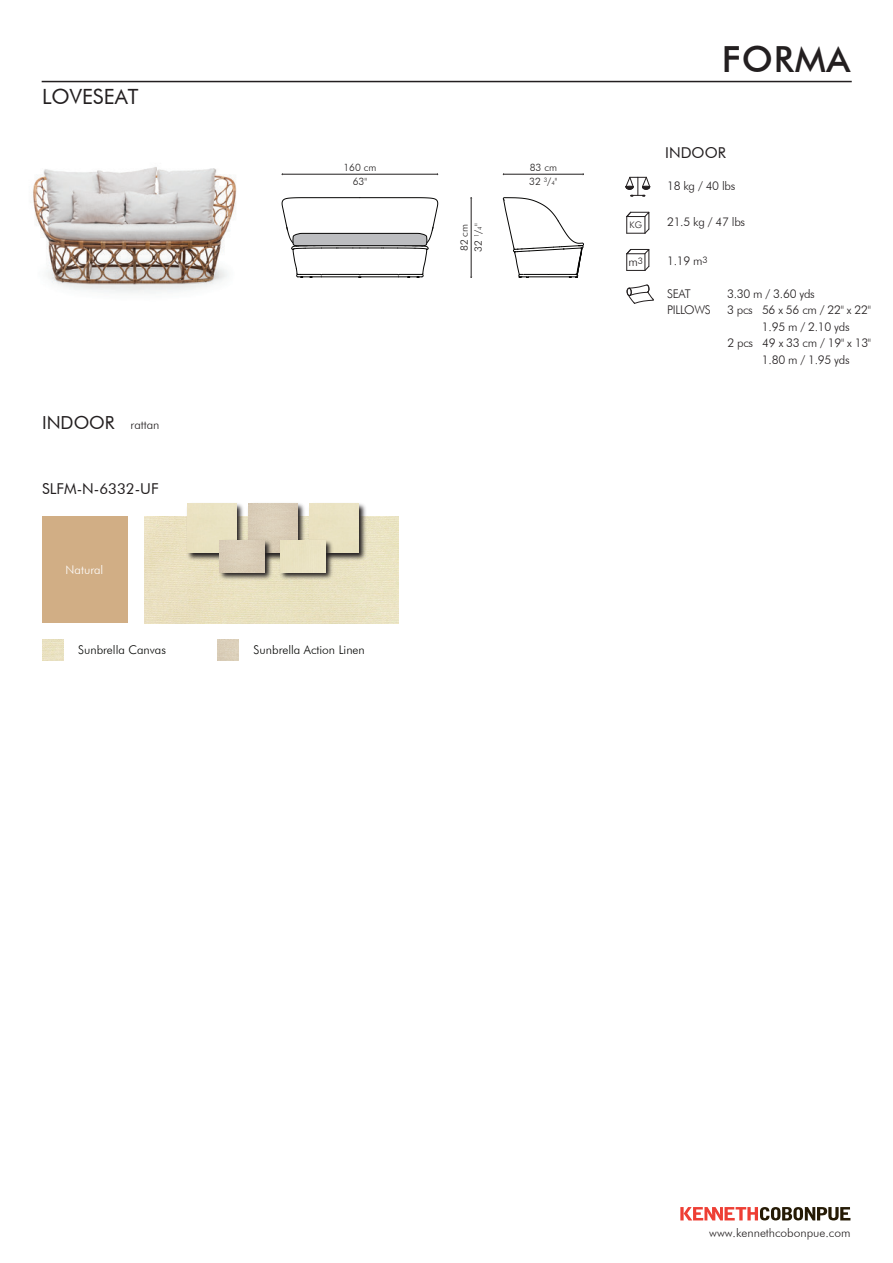
<style>
.page{position:relative;width:893px;height:1263px;background:#fff}
.page>*{position:absolute;margin:0;border:0;box-sizing:border-box;transform-origin:0 0}
.t1{font:500 36px "Futura BT";letter-spacing:.025em;color:#231f20}
.t2{font:21px "Futura BT";color:#231f20}
.t3{font:18px "Futura BT";color:#231f20}
.t4{font:15px "Futura BT";color:#231f20}
.t5{font:300 12px "Futura BT";letter-spacing:-.025em;color:#231f20}
.t6{font:300 12px "Futura BT";color:#040503}
.t7{font:300 12px "Futura BT";color:#231f20}
.t8{font:300 12px "Futura BT";color:#fff}
.t9{font:300 10.2px/14.2px "Futura BT";color:#211e1e}
.t10{font:300 9px "Futura BT";color:#231f20}
.s1{font-weight:300;font-size:12px}
.s2{font-size:6.15px}
.s3{font-size:9px}
</style>
<div class="page">
<hr style="left:42px;top:81px;width:810px;height:1px;background:#231f20">
<svg style="left:625px;top:176px;width:25px;height:20px"></svg>
<svg style="left:626px;top:211px;width:24px;height:23px"></svg>
<svg style="left:626px;top:249px;width:24px;height:22px"></svg>
<svg style="left:626px;top:284px;width:28px;height:20px"></svg>
<img style="left:32px;top:167px;width:205px;height:126px">
<img style="left:42px;top:640px;width:21px;height:21px">
<div style="left:42px;top:517px;width:85px;height:106px;background:#d1ae85"></div>
<img style="left:144px;top:517px;width:255px;height:106px">
<img style="left:309px;top:503px;width:77px;height:78px">
<img style="left:309px;top:504px;width:49px;height:49px">
<img style="left:167px;top:503px;width:78px;height:78px">
<div style="left:187px;top:504px;width:49px;height:49px;background:#eae2c2"></div>
<img style="left:245px;top:503px;width:60px;height:26px">
<img style="left:248px;top:504px;width:49px;height:25px">
<img style="left:215px;top:529px;width:42px;height:62px">
<img style="left:220px;top:540px;width:37px;height:32px">
<img style="left:257px;top:512px;width:87px;height:87px">
<img style="left:281px;top:540px;width:44px;height:32px">
<img style="left:217px;top:640px;width:22px;height:21px">
<svg style="left:680px;top:1207px;width:170px;height:13px"></svg>
<hr style="left:282px;top:174px;width:156px;height:1px;background:#211e1e">
<hr style="left:503px;top:174px;width:80px;height:1px;background:#211e1e">
<hr style="left:471px;top:198px;width:1px;height:79px;background:#211e1e">
<svg style="left:282px;top:197px;width:156px;height:81px"></svg>
<svg style="left:502px;top:197px;width:82px;height:81px"></svg>
<h2 class="t2" style="left:42px;top:84px;width:98px">LOVESEAT</h2>
<h3 class="t3" style="left:42px;top:412px;width:119px">INDOOR <span class="s1">rattan</span></h3>
<p class="t4" style="left:42px;top:480px;width:118px">SLFM-N-6332-UF</p>
<p class="t8" style="left:66px;top:562px;width:39px">Natural</p>
<p class="t6" style="left:78px;top:642px;width:89px">Sunbrella Canvas</p>
<p class="t9" style="left:343px;top:160px;width:35px;text-align:center">160 cm<br>63"</p>
<p class="t9" style="left:529px;top:160px;width:30px">83 cm<br>32 <sup>3</sup>/<span class="s2">4</span>"</p>
<p class="t9" style="left:457px;top:252px;width:30px;rotate:-90deg">82 cm<br>32 <sup>1</sup>/<span class="s2">4</span>"</p>
<h1 class="t1" style="left:722px;top:37px;width:130px">FORMA</h1>
<p class="t10" style="left:629px;top:219px;width:14px">KG</p>
<p class="t5" style="left:628px;top:254px;width:16px">m<span class="s3">3</span></p>
<p class="t4" style="left:665px;top:144px;width:62px">INDOOR</p>
<p class="t5" style="left:667px;top:179px;width:70px">18 kg / 40 lbs</p>
<p class="t5" style="left:667px;top:215px;width:80px">21.5 kg / 47 lbs</p>
<p class="t5" style="left:667px;top:253px;width:42px">1.19 m<sup>3</sup></p>
<p class="t5" style="left:667px;top:286px;width:25px">SEAT</p>
<p class="t5" style="left:727px;top:286px;width:89px">3.30 m / 3.60 yds</p>
<p class="t5" style="left:667px;top:302px;width:45px">PILLOWS</p>
<p class="t5" style="left:727px;top:302px;width:145px">3 pcs 56 x 56 cm / 22" x 22"</p>
<p class="t5" style="left:762px;top:319px;width:89px">1.95 m / 2.10 yds</p>
<p class="t5" style="left:727px;top:335px;width:145px">2 pcs 49 x 33 cm / 19" x 13"</p>
<p class="t5" style="left:762px;top:352px;width:89px">1.80 m / 1.95 yds</p>
<p class="t6" style="left:254px;top:642px;width:113px">Sunbrella Action Linen</p>
<p class="t7" style="left:709px;top:1225px;width:143px">www.kennethcobonpue.com</p>
</div>
